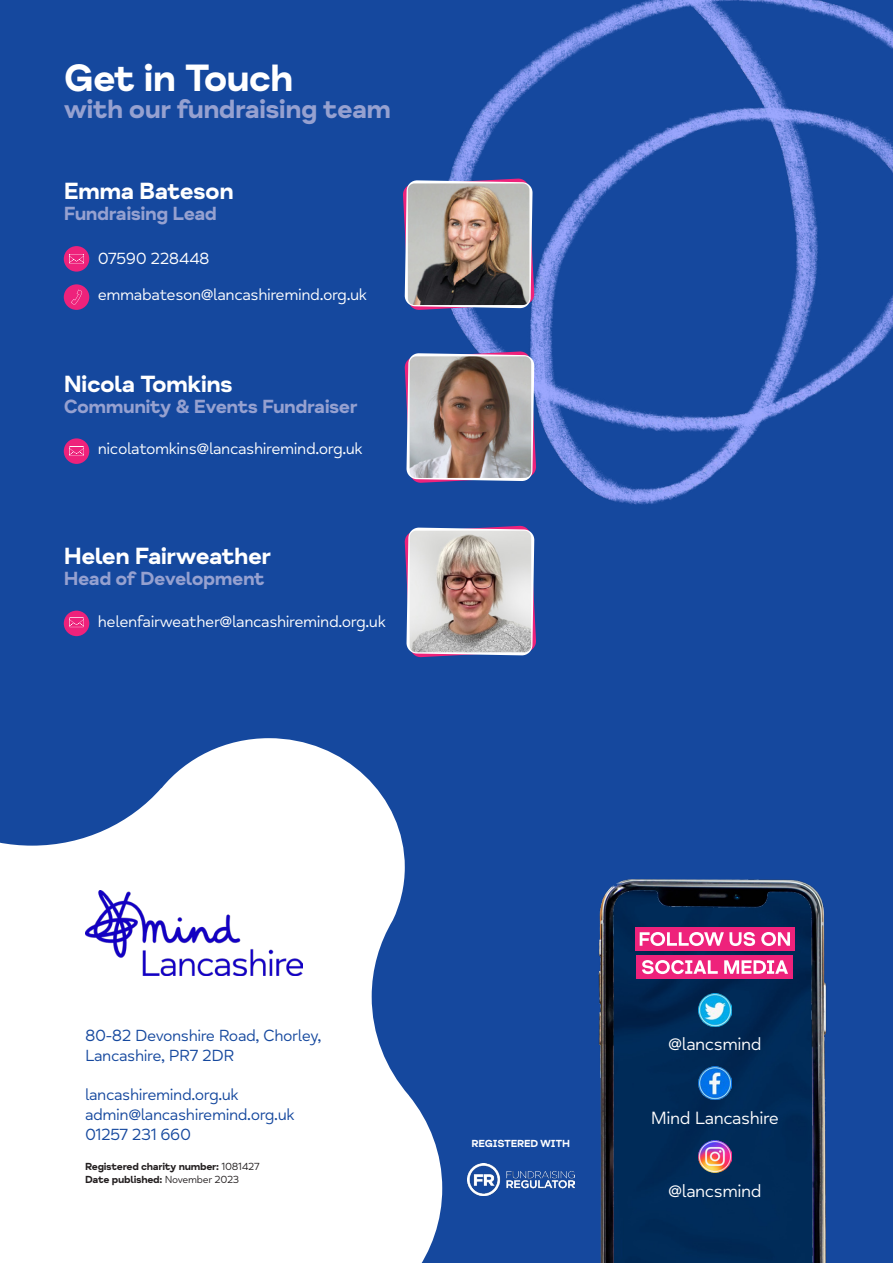
<style>
.page{position:relative;width:893px;height:1263px;background:#15489e}
.page>*{position:absolute;margin:0;border:0;box-sizing:border-box;transform-origin:0 0}
.t1{font:700 39px "Mind Meridian";letter-spacing:-.025em;color:#fff}
.t2{font:700 27px "Mind Meridian";letter-spacing:-.025em;color:#96a1d0}
.t3{font:700 24px "Mind Meridian";letter-spacing:-.025em;color:#fff}
.t4{font:700 19.5px "Mind Meridian";letter-spacing:-.025em;color:#96a1d0}
.t5{font:18.15px "Mind Meridian";letter-spacing:-.025em;color:#fff}
.t6{font:16.5px "Mind Meridian";letter-spacing:-.025em;color:#fff}
.t7{font:16.5px "Mind Meridian";letter-spacing:-.025em;color:#15489e}
.t8{font:700 10.5px "Mind Meridian";letter-spacing:-.025em;color:#231f20}
.t9{font:700 10.5px "Mind Meridian";letter-spacing:-.025em;color:#fff}
.s1{font-weight:400}
</style>
<div class="page">
<svg style="left:0;top:738px;width:442px;height:525px;fill:#fff"></svg>
<img style="left:85px;top:891px;width:218px;height:85px">
<img style="left:449px;top:0;width:444px;height:504px">
<svg style="left:403px;top:178px;width:132px;height:132px"></svg>
<svg style="left:404px;top:351px;width:132px;height:132px"></svg>
<img style="left:408px;top:183px;width:121px;height:122px">
<img style="left:410px;top:356px;width:121px;height:122px">
<div style="left:64px;top:246px;width:25px;height:26px;background:#ee227b;border-radius:50%"></div>
<div style="left:64px;top:284px;width:25px;height:26px;background:#ee227b;border-radius:50%"></div>
<div style="left:64px;top:438px;width:25px;height:26px;background:#ee227b;border-radius:50%"></div>
<svg style="left:69px;top:254px;width:15px;height:10px"></svg>
<svg style="left:71px;top:290px;width:11px;height:15px"></svg>
<img style="left:468px;top:1163px;width:106px;height:33px">
<svg style="left:404px;top:526px;width:132px;height:131px"></svg>
<img style="left:410px;top:531px;width:121px;height:121px">
<div style="left:64px;top:611px;width:25px;height:25px;background:#ee227b;border-radius:50%"></div>
<svg style="left:69px;top:617px;width:15px;height:10px"></svg>
<svg style="left:69px;top:446px;width:15px;height:10px"></svg>
<img style="left:598px;top:879px;width:229px;height:384px">
<p class="t1" style="left:64px;top:55px;width:231px">Get in Touch</p>
<p class="t2" style="left:64px;top:93px;width:329px">with our fundraising team</p>
<p class="t3" style="left:64px;top:177px;width:172px">Emma Bateson</p>
<p class="t4" style="left:64px;top:202px;width:155px">Fundraising Lead</p>
<p class="t6" style="left:98px;top:249px;width:113px">07590 228448</p>
<p class="t6" style="left:98px;top:286px;width:271px">emmabateson@lancashiremind.org.uk</p>
<p class="t3" style="left:64px;top:369px;width:171px">Nicola Tomkins</p>
<p class="t4" style="left:64px;top:394px;width:295px">Community &amp; Events Fundraiser</p>
<p class="t6" style="left:98px;top:440px;width:266px">nicolatomkins@lancashiremind.org.uk</p>
<p class="t3" style="left:64px;top:541px;width:209px">Helen Fairweather</p>
<p class="t4" style="left:64px;top:567px;width:202px">Head of Development</p>
<p class="t6" style="left:98px;top:612px;width:289px">helenfairweather@lancashiremind.org.uk</p>
<p class="t7" style="left:85px;top:1026px;width:238px">80-82 Devonshire Road, Chorley,</p>
<p class="t7" style="left:85px;top:1046px;width:151px">Lancashire, PR7 2DR</p>
<p class="t7" style="left:85px;top:1085px;width:155px">lancashiremind.org.uk</p>
<p class="t7" style="left:85px;top:1105px;width:211px">admin@lancashiremind.org.uk</p>
<p class="t7" style="left:85px;top:1125px;width:108px">01257 231 660</p>
<p class="t8" style="left:85px;top:1160px;width:176px">Registered charity number: <span class="s1">1081427</span></p>
<p class="t8" style="left:85px;top:1173px;width:156px">Date published: <span class="s1">November 2023</span></p>
<p class="t9" style="left:472px;top:1137px;width:100px">REGISTERED WITH</p>
<p class="t5" style="left:668px;top:1034px;width:95px">@lancsmind</p>
<p class="t5" style="left:651px;top:1107px;width:130px">Mind Lancashire</p>
<p class="t5" style="left:668px;top:1181px;width:95px">@lancsmind</p>
</div>
